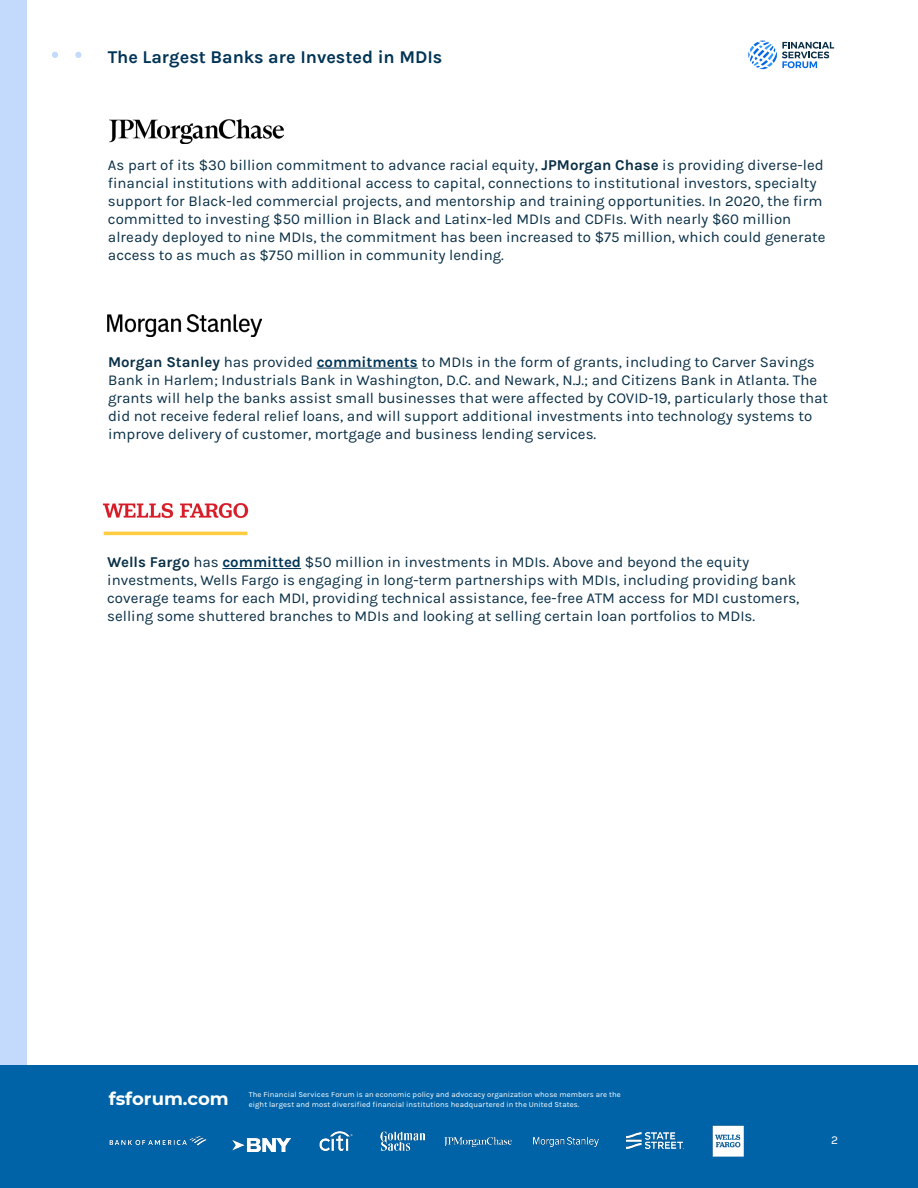
<style>
.page{position:relative;width:918px;height:1188px;background:#fff}
.page>*{position:absolute;margin:0;border:0;box-sizing:border-box;transform-origin:0 0}
.t1{font:700 18px "Karla";color:#003456}
.t2{font:700 18px "Montserrat";color:#fff}
.t3{font:15px/18px "Karla";color:#092f46}
.Body_Copy{font:12px "Karla";color:#fff}
.Lede{font:7.65px "Karla";letter-spacing:.015em;color:#fff}
.s1{font-weight:700}
.s2{font-weight:700;color:#003557}
</style>
<div class="page">
<div style="left:0;top:0;width:26px;height:1188px;background:#c3dafc"></div>
<svg style="left:75px;top:52px;width:6px;height:6px"></svg>
<svg style="left:52px;top:52px;width:6px;height:6px"></svg>
<svg style="left:748px;top:40px;width:86px;height:29px"></svg>
<img style="left:103px;top:503px;width:145px;height:33px">
<img style="left:107px;top:315px;width:154px;height:22px">
<hr style="left:317px;top:368px;width:101px;height:1px;background:#003557">
<hr style="left:222px;top:568px;width:79px;height:1px;background:#003557">
<img style="left:109px;top:119px;width:174px;height:24px">
<div style="left:0;top:1065px;width:918px;height:123px;background:#0063a7"></div>
<img style="left:534px;top:1137px;width:64px;height:10px">
<img style="left:319px;top:1131px;width:34px;height:21px">
<img style="left:233px;top:1139px;width:58px;height:12px">
<img style="left:109px;top:1135px;width:98px;height:11px">
<img style="left:380px;top:1132px;width:45px;height:18px">
<img style="left:713px;top:1125px;width:31px;height:31px">
<img style="left:626px;top:1133px;width:57px;height:15px">
<img style="left:445px;top:1137px;width:67px;height:10px">
<p class="t1" style="left:108px;top:46px;width:336px">The Largest Banks are Invested in MDIs</p>
<p class="t3" style="left:108px;top:156px;width:719px">As part of its $30 billion commitment to advance racial equity, <span class="s1">JPMorgan Chase</span> is providing diverse-led financial institutions with additional access to capital, connections to institutional investors, specialty support for Black-led commercial projects, and mentorship and training opportunities. In 2020, the firm committed to investing $50 million in Black and Latinx-led MDIs and CDFIs. With nearly $60 million already deployed to nine MDIs, the commitment has been increased to $75 million, which could generate access to as much as $750 million in community lending.</p>
<p class="t3" style="left:108px;top:353px;width:722px"><span class="s1">Morgan Stanley</span> has provided <span class="s2">commitments</span> to MDIs in the form of grants, including to Carver Savings Bank in Harlem; Industrials Bank in Washington, D.C. and Newark, N.J.; and Citizens Bank in Atlanta. The grants will help the banks assist small businesses that were affected by COVID-19, particularly those that did not receive federal relief loans, and will support additional investments into technology systems to improve delivery of customer, mortgage and business lending services.</p>
<p class="t3" style="left:107px;top:554px;width:694px"><span class="s1">Wells Fargo</span> has <span class="s2">committed</span> $50 million in investments in MDIs. Above and beyond the equity investments, Wells Fargo is engaging in long-term partnerships with MDIs, including providing bank coverage teams for each MDI, providing technical assistance, fee-free ATM access for MDI customers, selling some shuttered branches to MDIs and looking at selling certain loan portfolios to MDIs.</p>
<p class="t2" style="left:109px;top:1085px;width:121px">fsforum.com</p>
<p class="Lede" style="left:249px;top:1091px;width:374px">The Financial Services Forum is an economic policy and advocacy organization whose members are the</p>
<p class="Lede" style="left:249px;top:1100px;width:332px">eight largest and most diversified financial institutions headquartered in the United States.</p>
<p class="Body_Copy" style="left:831px;top:1133px;width:8px">2</p>
</div>
